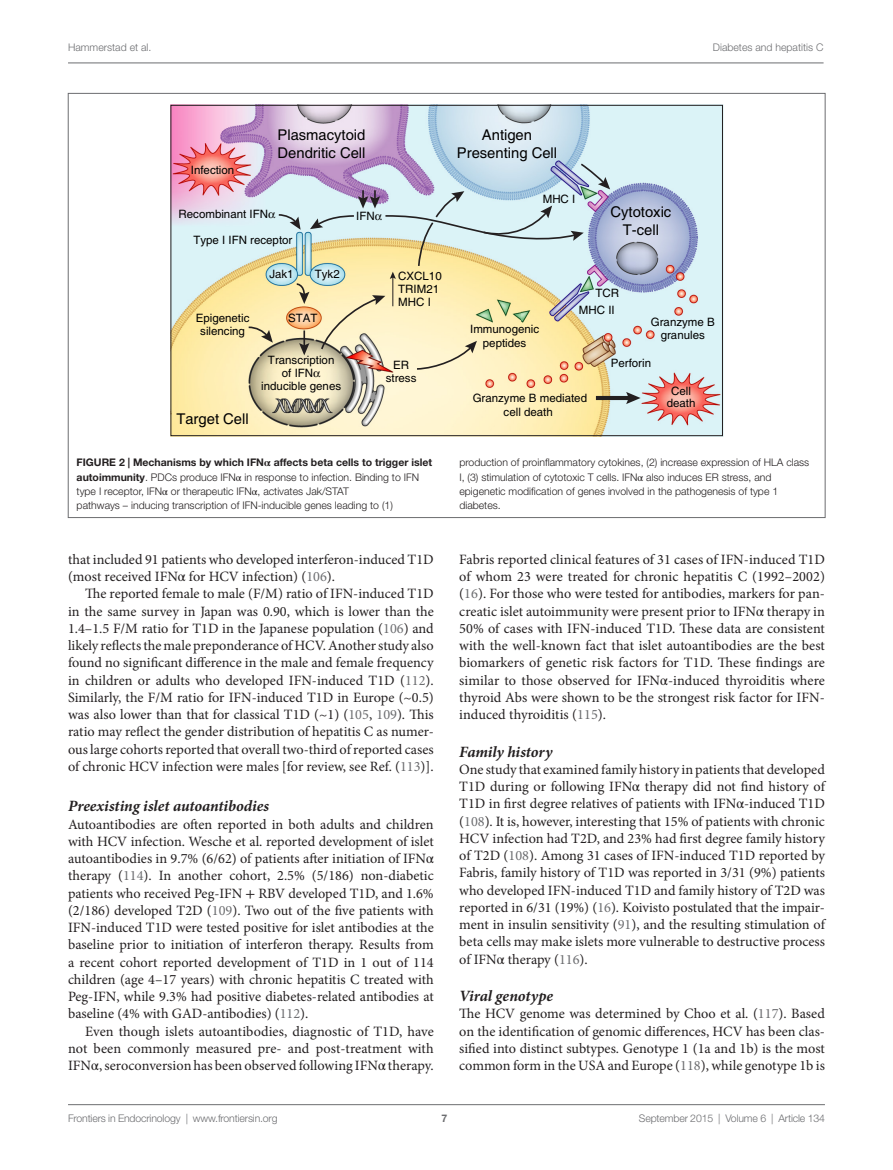
<style>
.page{position:relative;width:893px;height:1170px;background:#fff}
.page>*{position:absolute;margin:0;border:0;box-sizing:border-box;transform-origin:0 0}
.t1{font:italic 700 15.75px "Minion Pro";letter-spacing:-.005em;color:#231f20}
.t2{font:14.85px/18px "Helvetica";color:#000;text-align:center}
.t3{font:14.25px/17.2px "Minion Pro";color:#231f20;text-align:justify}
.t4{font:11.55px/13.2px "Helvetica";color:#000;text-align:center}
.t5{font:300 10.5px/14.2px "Helvetica Neue LT Std";color:#231f20}
.t6{font:300 10.5px "Helvetica Neue LT Std";letter-spacing:-.015em;color:#6c6d70}
.t7{font:700 10.5px "Helvetica Neue LT Std";color:#6c6d70}
.s1{font-weight:700}
.s2{font-family:"STIX General";font-weight:700}
.s3{font-family:"STIX General";font-weight:400}
.s4{font-family:"STIX General"}
.s5{color:#6c6d70}
</style>
<div class="page">
<img style="left:172px;top:107px;width:549px;height:327px">
<hr style="left:596px;top:396px;width:35px;height:4px;background:#231f20">
<svg style="left:626px;top:392px;width:15px;height:12px"></svg>
<hr style="left:68px;top:1104px;width:757px;height:1px;background:#6c6d70">
<hr style="left:68px;top:63px;width:756px;height:1px;background:#6c6d70">
<svg style="left:247px;top:162px;width:363px;height:215px;background:#dcdbc6"></svg>
<p class="t6" style="left:68px;top:41px;width:85px">Hammerstad et al.</p>
<p class="t6" style="left:713px;top:41px;width:112px">Diabetes and hepatitis C</p>
<p class="t4" style="left:191px;top:163px;width:45px">Infection</p>
<p class="t2" style="left:278px;top:126px;width:89px;text-align:left">Plasmacytoid<br>Dendritic Cell</p>
<p class="t4" style="left:179px;top:207px;width:91px">Recombinant IFN</p>
<p class="t4" style="left:356px;top:209px;width:20px">IFN</p>
<p class="t4" style="left:193px;top:233px;width:101px">Type I IFN receptor</p>
<p class="t4" style="left:269px;top:267px;width:26px">Jak1</p>
<p class="t4" style="left:315px;top:267px;width:26px">Tyk2</p>
<p class="t4" style="left:196px;top:311px;width:55px">Epigenetic silencing</p>
<p class="t2" style="left:176px;top:410px;width:74px">Target Cell</p>
<p class="t4" style="left:288px;top:311px;width:31px">STAT</p>
<p class="t4" style="left:268px;top:353px;width:68px">Transcription</p>
<p class="t4" style="left:282px;top:366px;width:33px">of IFN</p>
<p class="t4" style="left:261px;top:379px;width:81px">inducible genes</p>
<p class="t4" style="left:398px;top:269px;width:45px;text-align:left">CXCL10<br>TRIM21<br>MHC I</p>
<p class="t4" style="left:386px;top:358px;width:32px">ER stress</p>
<p class="t2" style="left:457px;top:126px;width:102px">Antigen<br>Presenting Cell</p>
<p class="t4" style="left:543px;top:192px;width:34px">MHC I</p>
<p class="t2" style="left:611px;top:203px;width:62px">Cytotoxic<br>T-cell</p>
<p class="t4" style="left:596px;top:286px;width:25px">TCR</p>
<p class="t4" style="left:470px;top:323px;width:71px">Immunogenic peptides</p>
<p class="t4" style="left:579px;top:303px;width:37px">MHC II</p>
<p class="t4" style="left:651px;top:315px;width:65px">Granzyme B granules</p>
<p class="t4" style="left:611px;top:356px;width:42px">Perforin</p>
<p class="t4" style="left:473px;top:391px;width:116px">Granzyme B mediated cell death</p>
<p class="t4" style="left:667px;top:385px;width:30px;line-height:12.3px">Cell death</p>
<p class="t5" style="left:77px;top:455px;width:357px"><span class="s1">FIGURE 2 | Mechanisms by which IFN</span><span class="s2">α</span> <span class="s1">affects beta cells to trigger islet autoimmunity</span>. PDCs produce IFN<span class="s3">α</span> in response to infection. Binding to IFN type I receptor, IFN<span class="s3">α</span> or therapeutic IFN<span class="s3">α</span>, activates Jak/STAT<br>pathways – inducing transcription of IFN-inducible genes leading to (1)</p>
<p class="t5" style="left:459px;top:455px;width:351px">production of proinflammatory cytokines, (2) increase expression of HLA class I, (3) stimulation of cytotoxic T cells. IFN<span class="s3">α</span> also induces ER stress, and epigenetic modification of genes involved in the pathogenesis of type 1 diabetes.</p>
<p class="t3" style="left:68px;top:550px;width:367px">that included 91 patients who developed interferon-induced T1D (most received IFN<span class="s4">α</span> for HCV infection) (<span class="s5">106</span>).</p>
<p class="t3" style="left:68px;top:585px;width:367px;text-indent:17px">The reported female to male (F/M) ratio of IFN-induced T1D in the same survey in Japan was 0.90, which is lower than the 1.4–1.5 F/M ratio for T1D in the Japanese population (<span class="s5">106</span>) and likely reflects the male preponderance of HCV. Another study also found no significant difference in the male and female frequency in children or adults who developed IFN-induced T1D (<span class="s5">112</span>).<br>Similarly, the F/M ratio for IFN-induced T1D in Europe (~0.5) was also lower than that for classical T1D (~1) (<span class="s5">105</span>, <span class="s5">109</span>). This ratio may reflect the gender distribution of hepatitis C as numer&shy;ous large cohorts reported that overall two-third of reported cases of chronic HCV infection were males [for review, see Ref. (<span class="s5">113</span>)].</p>
<p class="t1" style="left:68px;top:794px;width:202px">Preexisting islet autoantibodies</p>
<p class="t3" style="left:68px;top:815px;width:367px">Autoantibodies are often reported in both adults and children with HCV infection. Wesche et al. reported development of islet autoantibodies in 9.7% (6/62) of patients after initiation of IFN<span class="s4">α </span>therapy (<span class="s5">114</span>). In another cohort, 2.5% (5/186) non-diabetic patients who received Peg-IFN <span class="s4">+</span> RBV developed T1D, and 1.6% (2/186) developed T2D (<span class="s5">109</span>). Two out of the five patients with IFN-induced T1D were tested positive for islet antibodies at the baseline prior to initiation of interferon therapy. Results from a recent cohort reported development of T1D in 1 out of 114 children (age 4–17 years) with chronic hepatitis C treated with Peg-IFN, while 9.3% had positive diabetes-related antibodies at baseline (4% with GAD-antibodies) (<span class="s5">112</span>).</p>
<p class="t3" style="left:68px;top:1022px;width:367px;text-indent:17px">Even though islets autoantibodies, diagnostic of T1D, have not been commonly measured pre- and post-treatment with IFN<span class="s4">α</span>, seroconversion has been observed following IFN<span class="s4">α</span> therapy.</p>
<p class="t3" style="left:459px;top:550px;width:367px">Fabris reported clinical features of 31 cases of IFN-induced T1D of whom 23 were treated for chronic hepatitis C (1992–2002) (<span class="s5">16</span>). For those who were tested for antibodies, markers for pan&shy;creatic islet autoimmunity were present prior to IFN<span class="s4">α</span> therapy in 50% of cases with IFN-induced T1D. These data are consistent with the well-known fact that islet autoantibodies are the best biomarkers of genetic risk factors for T1D. These findings are similar to those observed for IFN<span class="s4">α</span>-induced thyroiditis where thyroid Abs were shown to be the strongest risk factor for IFN&shy;induced thyroiditis (<span class="s5">115</span>).</p>
<p class="t1" style="left:459px;top:740px;width:95px">Family history</p>
<p class="t3" style="left:459px;top:760px;width:367px">One study that examined family history in patients that developed T1D during or following IFN<span class="s4">α</span> therapy did not find history of T1D in first degree relatives of patients with IFN<span class="s4">α</span>-induced T1D (<span class="s5">108</span>). It is, however, interesting that 15% of patients with chronic HCV infection had T2D, and 23% had first degree family history of T2D (<span class="s5">108</span>). Among 31 cases of IFN-induced T1D reported by Fabris, family history of T1D was reported in 3/31 (9%) patients who developed IFN-induced T1D and family history of T2D was reported in 6/31 (19%) (<span class="s5">16</span>). Koivisto postulated that the impair&shy;ment in insulin sensitivity (<span class="s5">91</span>), and the resulting stimulation of beta cells may make islets more vulnerable to destructive process of IFN<span class="s4">α</span> therapy (<span class="s5">116</span>).</p>
<p class="t1" style="left:459px;top:984px;width:95px">Viral genotype</p>
<p class="t3" style="left:459px;top:1005px;width:367px">The HCV genome was determined by Choo et al. (<span class="s5">117</span>). Based on the identification of genomic differences, HCV has been clas&shy;sified into distinct subtypes. Genotype 1 (1a and 1b) is the most common form in the USA and Europe (<span class="s5">118</span>), while genotype 1b is</p>
<p class="t6" style="left:68px;top:1111px;width:211px">Frontiers in Endocrinology | www.frontiersin.org</p>
<p class="t7" style="left:441px;top:1111px;width:7px">7</p>
<p class="t6" style="left:639px;top:1111px;width:187px">September 2015 | Volume 6 | Article 134</p>
</div>
